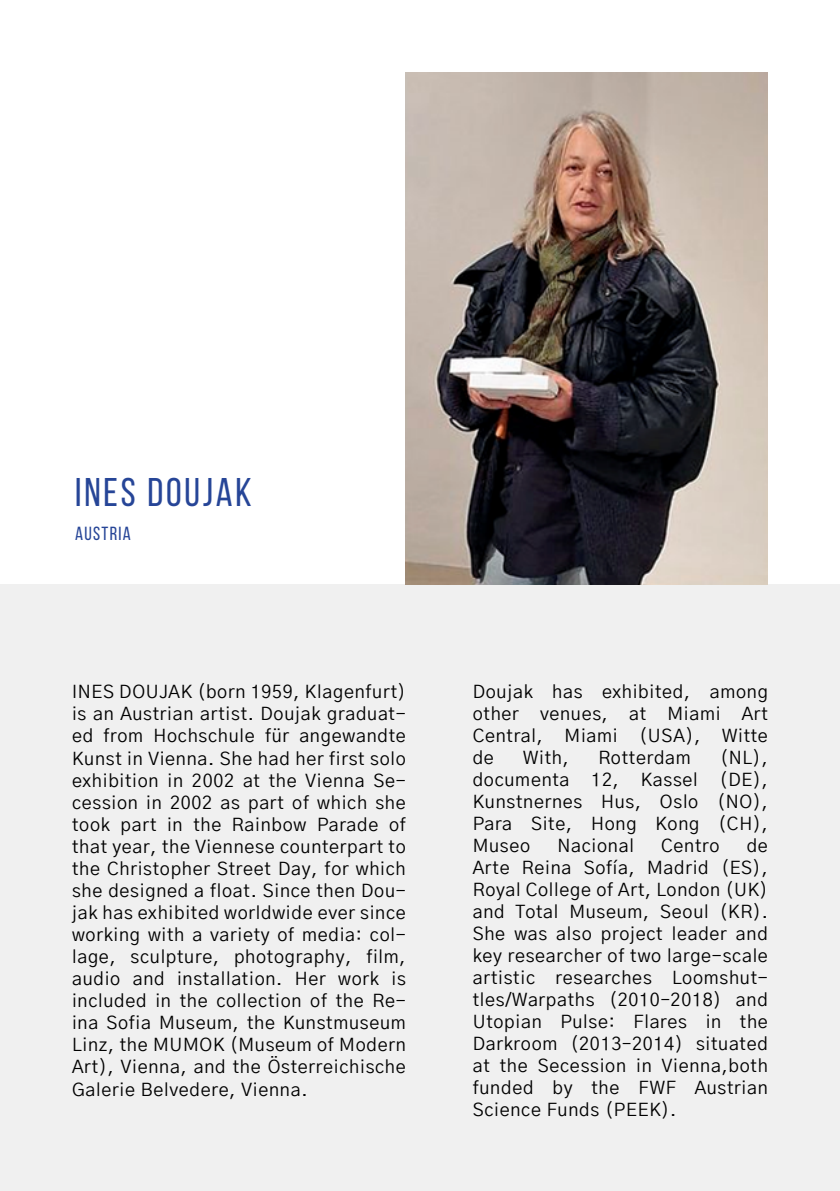
<style>
.page{position:relative;width:840px;height:1191px;background:#fff}
.page>*{position:absolute;margin:0;border:0;box-sizing:border-box;transform-origin:0 0}
.t1{font:40px "Bebas Neue";letter-spacing:.07em;color:#264597}
.t2{font:19px "Bebas Neue";letter-spacing:.07em;color:#264597}
.t3{font:18px/22px "Gothic A1";letter-spacing:.04em;color:#000;text-align:justify}
</style>
<div class="page">
<div style="left:0;top:584px;width:839px;height:607px;background:#f0f0f0"></div>
<img style="left:405px;top:73px;width:362px;height:511px">
<h1 class="t1" style="left:75px;top:471px;width:178px">INES DOUJAK</h1>
<p class="t2" style="left:75px;top:523px;width:57px">AUSTRIA</p>
<p class="t3" style="left:72px;top:680px;width:335px">INES DOUJAK (born 1959, Klagenfurt) is an Austrian artist. Doujak graduat&shy;ed from Hochschule für angewandte Kunst in Vienna. She had her first solo exhibition in 2002 at the Vienna Se&shy;cession in 2002 as part of which she took part in the Rainbow Parade of that year, the Viennese counterpart to the Christopher Street Day, for which she designed a float. Since then Dou&shy;jak has exhibited worldwide ever since working with a variety of media: col&shy;lage, sculpture, photography, film, audio and installation. Her work is included in the collection of the Re&shy;ina Sofia Museum, the Kunstmuseum Linz, the MUMOK (Museum of Modern Art), Vienna, and the Österreichische Galerie Belvedere, Vienna.</p>
<p class="t3" style="left:472px;top:680px;width:296px">Doujak has exhibited, among other venues, at Miami Art Central, Miami (USA), Witte de</p>
<p class="t3" style="left:472px;top:746px;width:296px;text-indent:247px">(NL), documenta 12, Kassel (DE), Kunstnernes Hus, Oslo (NO), Para Site, Hong Kong (CH), Museo</p>
<p class="t3" style="left:523px;top:746px;width:47px">With,</p>
<p class="t3" style="left:598px;top:746px;width:94px">Rotterdam</p>
<p class="t3" style="left:472px;top:834px;width:296px;text-indent:274px">de Arte Reina Sofía, Madrid (ES), Royal College of Art, London (UK) and Total Museum, Seoul (KR).<br>She was also project leader and key researcher of two large-scale artistic researches Loomshut&shy;tles/Warpaths (2010–2018) and Utopian Pulse: Flares in the Darkroom (2013–2014) situated at the Secession in Vienna,both funded by the FWF Austrian Science Funds (PEEK).</p>
<p class="t3" style="left:557px;top:834px;width:78px">Nacional</p>
<p class="t3" style="left:661px;top:834px;width:60px">Centro</p>
</div>
